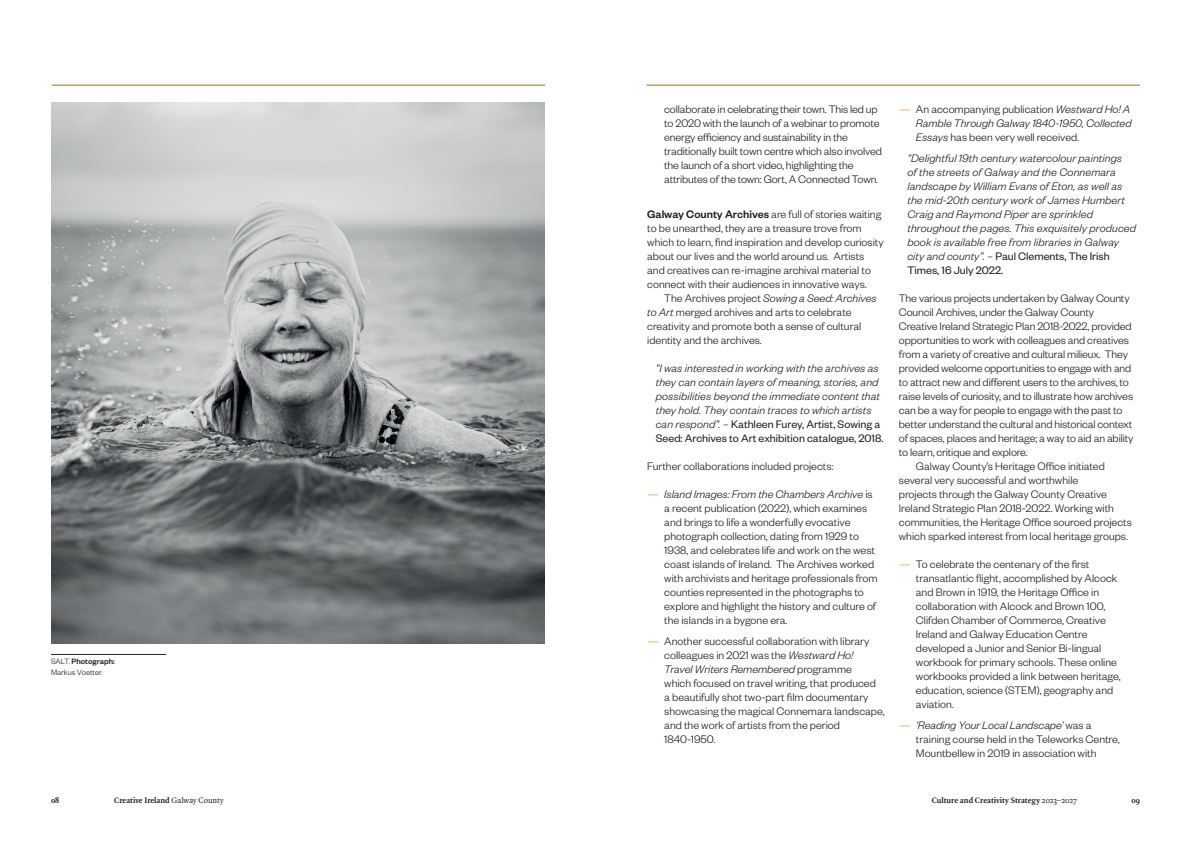
<style>
.page{position:relative;width:1191px;height:842px;background:#fff}
.page>*{position:absolute;margin:0;border:0;box-sizing:border-box;transform-origin:0 0}
.t1{font:300 12px/14px "Founders Grotesk";color:#231f20}
.t2{font:italic 300 12px/14px "Founders Grotesk";letter-spacing:.01em;color:#231f20}
.t3{font:700 8.5px "Quadraat OT";color:#231f20}
.t4{font:300 8.5px/10.2px "Founders Grotesk";color:#231f20}
.s1{font-weight:500}
.s2{font-style:italic}
.s3{font-weight:400;font-style:normal}
.s4{color:#e68e35}
.s5{font-style:normal;color:#e68e35}
.s6{font-style:normal}
.s7{font-weight:400}
</style>
<div class="page">
<hr style="left:646px;top:85px;width:494px;height:1px;background:#b99764">
<hr style="left:52px;top:85px;width:493px;height:1px;background:#b99764">
<img style="left:51px;top:102px;width:493px;height:541px">
<hr style="left:51px;top:654px;width:115px;height:1px;background:#231f20">
<p class="t4" style="left:51px;top:656px;width:65px">SALT. <span class="s1">Photograph:<br></span>Markus Voetter.</p>
<p class="t1" style="left:664px;top:102px;width:219px">collaborate in celebrating their town. This led up to 2020 with the launch of a webinar to promote energy efficiency and sustainability in the traditionally built town centre which also involved the launch of a short video, highlighting the attributes of the town: Gort, A Connected Town.</p>
<p class="t1" style="left:647px;top:207px;width:238px"><span class="s1">Galway County Archives</span> are full of stories waiting to be unearthed, they are a treasure trove from which to learn, find inspiration and develop curiosity about our lives and the world around us. Artists and creatives can re-imagine archival material to connect with their audiences in innovative ways.</p>
<p class="t1" style="left:647px;top:291px;width:231px;text-indent:17px">The Archives project <span class="s2">Sowing a Seed: Archives to Art</span> merged archives and arts to celebrate creativity and promote both a sense of cultural identity and the archives.</p>
<p class="t2" style="left:656px;top:361px;width:229px">“I was interested in working with the archives as they can contain layers of meaning, stories, and possibilities beyond the immediate content that they hold. They contain traces to which artists can respond”. – <span class="s3">Kathleen Furey, Artist, Sowing a Seed: Archives to Art exhibition catalogue, 2018.</span></p>
<p class="t1" style="left:647px;top:459px;width:188px">Further collaborations included projects:</p>
<p class="t1" style="left:664px;top:487px;width:215px;text-indent:-17px"><span class="s4">—</span> <span class="s2">Island Images: From the Chambers Archive</span> is a recent publication (2022), which examines and brings to life a wonderfully evocative photograph collection, dating from 1929 to 1938, and celebrates life and work on the west coast islands of Ireland. The Archives worked with archivists and heritage professionals from counties represented in the photographs to explore and highlight the history and culture of the islands in a bygone era.</p>
<p class="t1" style="left:664px;top:634px;width:222px;text-indent:-17px"><span class="s4">—</span> Another successful collaboration with library colleagues in 2021 was the <span class="s2">Westward Ho!<br>Travel Writers Remembered</span> programme<br>which focused on travel writing, that produced<br>a beautifully shot two-part film documentary showcasing the magical Connemara landscape, and the work of artists from the period 1840-1950.</p>
<p class="t2" style="left:916px;top:102px;width:217px;text-align:justify;text-indent:-17px"><span class="s5">—</span> <span class="s6">An accompanying publication</span> Westward Ho! A Ramble Through Galway 1840-1950, Collected Essays <span class="s6">has been very well received.</span></p>
<p class="t2" style="left:907px;top:151px;width:230px">“Delightful 19th century watercolour paintings<br>of the streets of Galway and the Connemara landscape by William Evans of Eton, as well as the mid-20th century work of James Humbert Craig and Raymond Piper are sprinkled throughout the pages. This exquisitely produced book is available free from libraries in Galway city and county”. – <span class="s3">Paul Clements, The Irish Times, 16 July 2022.</span></p>
<p class="t1" style="left:899px;top:291px;width:232px">The various projects undertaken by Galway County</p>
<p class="t1" style="left:899px;top:305px;width:197px">Council Archives, under the Galway County</p>
<p class="t1" style="left:899px;top:319px;width:234px">Creative Ireland Strategic Plan 2018-2022, provided</p>
<p class="t1" style="left:899px;top:333px;width:231px">opportunities to work with colleagues and creatives</p>
<p class="t1" style="left:899px;top:347px;width:231px">from a variety of creative and cultural milieux. They</p>
<p class="t1" style="left:899px;top:361px;width:234px">provided welcome opportunities to engage with and</p>
<p class="t1" style="left:899px;top:375px;width:231px">to attract new and different users to the archives, to</p>
<p class="t1" style="left:899px;top:389px;width:236px">raise levels of curiosity, and to illustrate how archives</p>
<p class="t1" style="left:899px;top:403px;width:225px">can be a way for people to engage with the past to</p>
<p class="t1" style="left:899px;top:417px;width:235px">better understand the cultural and historical context</p>
<p class="t1" style="left:899px;top:431px;width:236px">of spaces, places and heritage; a way to aid an ability</p>
<p class="t1" style="left:899px;top:445px;width:130px">to learn, critique and explore.</p>
<p class="t1" style="left:916px;top:459px;width:190px">Galway County’s Heritage Office initiated</p>
<p class="t1" style="left:899px;top:473px;width:181px">several very successful and worthwhile</p>
<p class="t1" style="left:899px;top:487px;width:210px">projects through the Galway County Creative</p>
<p class="t1" style="left:899px;top:501px;width:216px">Ireland Strategic Plan 2018-2022. Working with</p>
<p class="t1" style="left:899px;top:515px;width:234px">communities, the Heritage Office sourced projects</p>
<p class="t1" style="left:899px;top:529px;width:231px">which sparked interest from local heritage groups.</p>
<p class="t1" style="left:916px;top:557px;width:206px;text-indent:-17px"><span class="s4">—</span> To celebrate the centenary of the first transatlantic flight, accomplished by Alcock and Brown in 1919, the Heritage Office in collaboration with Alcock and Brown 100, Clifden Chamber of Commerce, Creative Ireland and Galway Education Centre developed a Junior and Senior Bi-lingual workbook for primary schools. These online workbooks provided a link between heritage, education, science (STEM), geography and aviation.</p>
<p class="t1" style="left:916px;top:718px;width:205px;text-indent:-17px"><span class="s4">—</span> <span class="s2">‘Reading Your Local Landscape’</span> was a training course held in the Teleworks Centre,<br>Mountbellew in 2019 in association with</p>
<p class="t3" style="left:51px;top:794px;width:10px">08</p>
<p class="t3" style="left:114px;top:794px;width:111px">Creative Ireland <span class="s7">Galway County</span></p>
<p class="t3" style="left:931px;top:794px;width:146px">Culture and Creativity Strategy <span class="s7">2023–2027</span></p>
<p class="t3" style="left:1131px;top:794px;width:10px">09</p>
</div>
